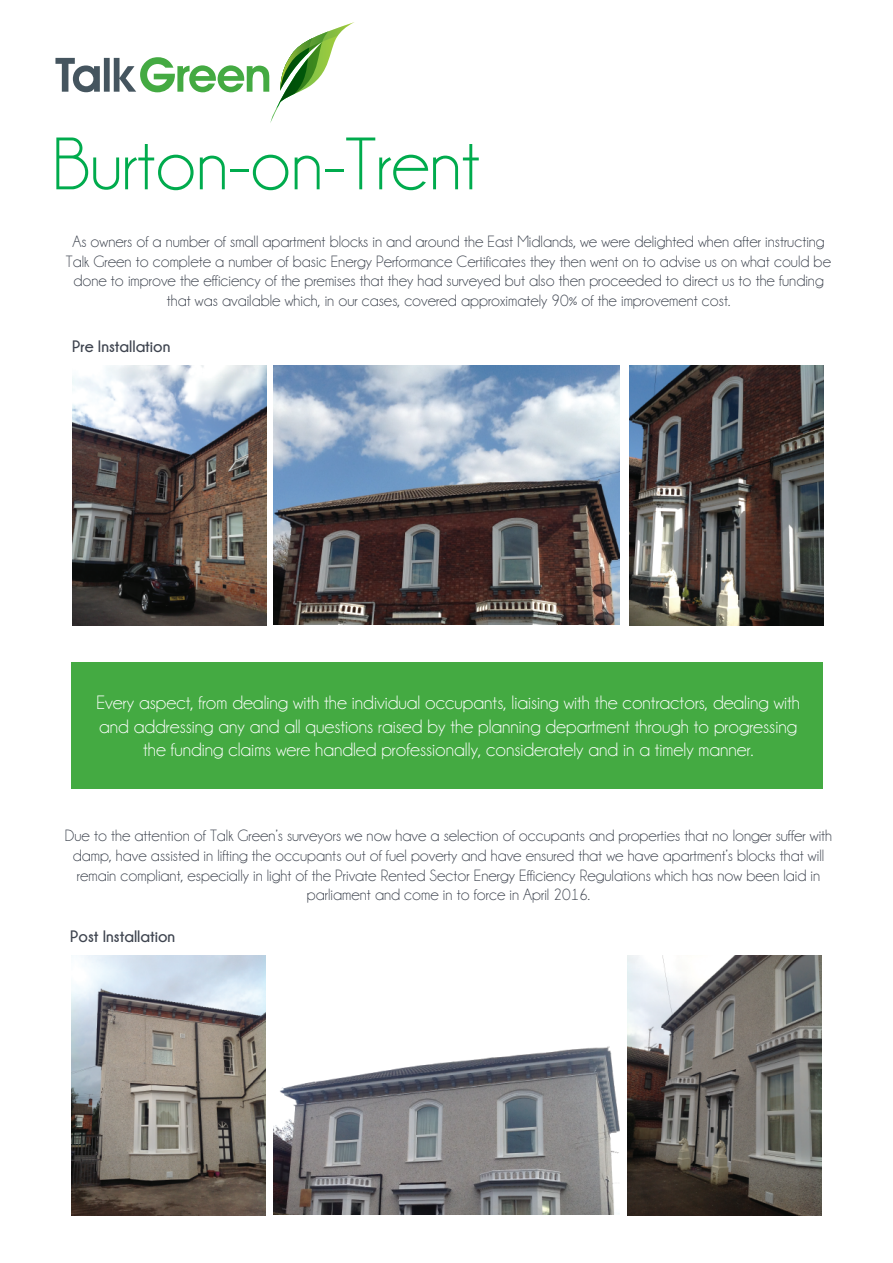
<style>
.page{position:relative;width:893px;height:1263px;background:#fff}
.page>*{position:absolute;margin:0;border:0;box-sizing:border-box;transform-origin:0 0}
.t1{font:75px "Champagne&Limousines";color:#00ab4d}
.t2{font:19.5px/23.4px "Champagne&Limousines";color:#fff;text-align:center}
.t3{font:16.5px/19.8px "Champagne&Limousines";color:#3e444f;text-align:center}
.t4{font:700 16.5px "Champagne&Limousines";color:#3e444f}
</style>
<div class="page">
<svg style="left:55px;top:22px;width:299px;height:101px"></svg>
<img style="left:71px;top:956px;width:195px;height:260px">
<img style="left:627px;top:956px;width:194px;height:260px">
<div style="left:71px;top:663px;width:752px;height:126px;background:#44aa42"></div>
<img style="left:73px;top:365px;width:194px;height:260px">
<img style="left:629px;top:365px;width:194px;height:260px">
<img style="left:273px;top:366px;width:346px;height:258px">
<img style="left:273px;top:1046px;width:347px;height:169px">
<h1 class="t1" style="left:52px;top:126px;width:429px">Burton-on-Trent</h1>
<p class="t3" style="left:66px;top:232px;width:767px">As owners of a number of small apartment blocks in and around the East Midlands, we were delighted when after instructing Talk Green to complete a number of basic Energy Performance Certificates they then went on to advise us on what could be done to improve the efficiency of the premises that they had surveyed but also then proceeded to direct us to the funding that was available which, in our cases, covered approximately 90% of the improvement cost.</p>
<p class="t4" style="left:72px;top:338px;width:100px">Pre Installation</p>
<p class="t2" style="left:96px;top:691px;width:705px">Every aspect, from dealing with the individual occupants, liaising with the contractors, dealing with and addressing any and all questions raised by the planning department through to progressing the funding claims were handled professionally, considerately and in a timely manner.</p>
<p class="t3" style="left:65px;top:826px;width:769px">Due to the attention of Talk Green’s surveyors we now have a selection of occupants and properties that no longer suffer with damp, have assisted in lifting the occupants out of fuel poverty and have ensured that we have apartment’s blocks that will remain compliant, especially in light of the Private Rented Sector Energy Efficiency Regulations which has now been laid in parliament and come in to force in April 2016.</p>
<p class="t4" style="left:70px;top:927px;width:107px">Post Installation</p>
</div>
